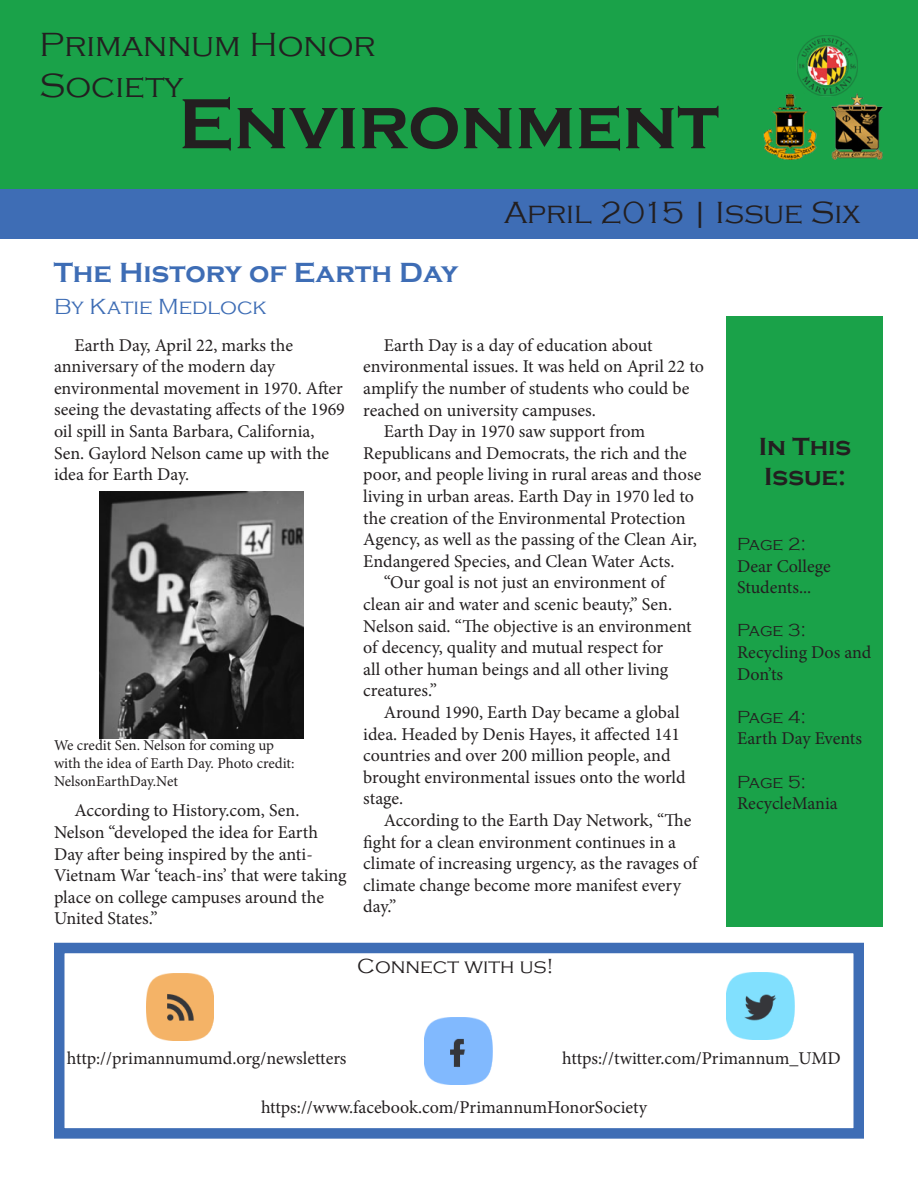
<style>
.page{position:relative;width:918px;height:1188px;background:#fff}
.page>*{position:absolute;margin:0;border:0;box-sizing:border-box;transform-origin:0 0}
.t1{font:700 73.5px "Copperplate Gothic";color:#231f20}
.t2{font:300 34.5px/41.4px "Copperplate Gothic";color:#231f20}
.t3{font:300 31.5px "Copperplate Gothic";color:#231f20}
.t4{font:700 28.5px "Copperplate Gothic";color:#3e6db5}
.t5{font:700 25.5px/30.6px "Copperplate Gothic";color:#231f20}
.t6{font:300 22.5px "Copperplate Gothic";color:#3e6db5}
.t7{font:300 21px "Copperplate Gothic";color:#231f20}
.t8{font:18px/21.6px "Minion Pro";color:#231f20}
.t9{font:300 18px "Copperplate Gothic";letter-spacing:-.005em;color:#231f20}
.t10{font:15px/18px "Minion Pro";color:#231f20}
</style>
<div class="page">
<div style="left:0;top:0;width:918px;height:189px;background:#1aa249"></div>
<div style="left:0;top:189px;width:918px;height:49px;background:#3e6db5"></div>
<img style="left:763px;top:36px;width:120px;height:124px">
<img style="left:146px;top:973px;width:68px;height:68px">
<div style="left:54px;top:943px;width:810px;height:196px;border:10px solid #3e6db5"></div>
<img style="left:425px;top:1017px;width:67px;height:68px">
<img style="left:727px;top:972px;width:67px;height:68px">
<div style="left:726px;top:317px;width:157px;height:610px;background:#1aa249"></div>
<img style="left:100px;top:492px;width:203px;height:247px">
<p class="t2" style="left:40px;top:25px;width:338px">Primannum Honor<br>Society</p>
<p class="t1" style="left:178px;top:83px;width:542px">Environment</p>
<p class="t4" style="left:54px;top:257px;width:406px">The History of Earth Day</p>
<p class="t6" style="left:54px;top:294px;width:214px">By Katie Medlock</p>
<p class="t3" style="left:504px;top:195px;width:358px">April 2015 | Issue Six</p>
<p class="t8" style="left:54px;top:334px;width:292px;text-indent:20px">Earth Day, April 22, marks the anniversary of the modern day environmental movement in 1970. After seeing the devastating affects of the 1969 oil spill in Santa Barbara, California, Sen. Gaylord Nelson came up with the idea for Earth Day.</p>
<p class="t10" style="left:54px;top:736px;width:242px">We credit Sen. Nelson for coming up with the idea of Earth Day. Photo credit:<br>NelsonEarthDay.Net</p>
<p class="t8" style="left:54px;top:800px;width:294px;text-indent:20px">According to History.com, Sen.<br>Nelson “developed the idea for Earth Day after being inspired by the anti-Vietnam War ‘teach-ins’ that were taking place on college campuses around the United States.”</p>
<p class="t8" style="left:363px;top:334px;width:342px;text-indent:20px">Earth Day is a day of education about environmental issues. It was held on April 22 to amplify the number of students who could be reached on university campuses.</p>
<p class="t8" style="left:363px;top:421px;width:340px;text-indent:20px">Earth Day in 1970 saw support from Republicans and Democrats, the rich and the poor, and people living in rural areas and those living in urban areas. Earth Day in 1970 led to the creation of the Environmental Protection Agency, as well as the passing of the Clean Air, Endangered Species, and Clean Water Acts.</p>
<p class="t8" style="left:363px;top:572px;width:330px;text-indent:20px">“Our goal is not just an environment of clean air and water and scenic beauty,” Sen.<br>Nelson said. “The objective is an environment of decency, quality and mutual respect for<br>all other human beings and all other living creatures.”</p>
<p class="t8" style="left:363px;top:702px;width:324px;text-indent:20px">Around 1990, Earth Day became a global idea. Headed by Denis Hayes, it affected 141 countries and over 200 million people, and brought environmental issues onto the world stage.</p>
<p class="t8" style="left:363px;top:810px;width:336px;text-indent:20px">According to the Earth Day Network, “The fight for a clean environment continues in a climate of increasing urgency, as the ravages of climate change become more manifest every day.”</p>
<p class="t7" style="left:357px;top:955px;width:198px">Connect with us!</p>
<p class="t5" style="left:759px;top:431px;width:94px">In This<br>Issue:</p>
<p class="t9" style="left:737px;top:534px;width:70px">Page 2:</p>
<p class="t8" style="left:737px;top:555px;width:95px">Dear College<br>Students...</p>
<p class="t9" style="left:737px;top:621px;width:70px">Page 3:</p>
<p class="t8" style="left:737px;top:641px;width:136px">Recycling Dos and<br>Don’ts</p>
<p class="t9" style="left:737px;top:707px;width:70px">Page 4:</p>
<p class="t8" style="left:737px;top:728px;width:126px">Earth Day Events</p>
<p class="t9" style="left:737px;top:772px;width:70px">Page 5:</p>
<p class="t8" style="left:737px;top:793px;width:102px">RecycleMania</p>
<p class="t8" style="left:67px;top:1048px;width:281px">http://primannumumd.org/newsletters</p>
<p class="t8" style="left:562px;top:1048px;width:280px">https://twitter.com/Primannum_UMD</p>
<p class="t8" style="left:261px;top:1097px;width:388px">https://www.facebook.com/PrimannumHonorSociety</p>
</div>
